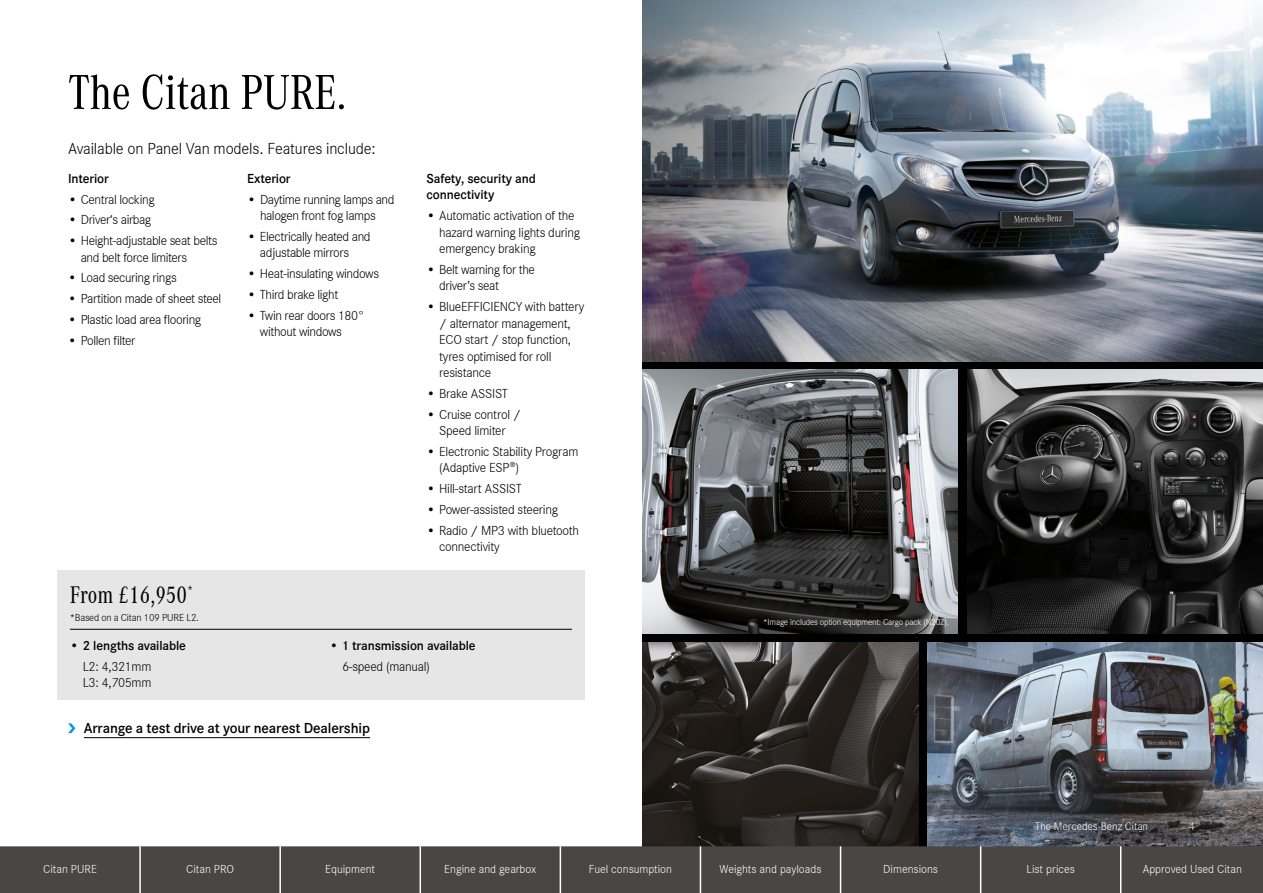
<style>
.page{position:relative;width:1263px;height:893px;background:#fff}
.page>*{position:absolute;margin:0;border:0;box-sizing:border-box;transform-origin:0 0}
.t1{font:51px "Daimler CAC";letter-spacing:-.01em;color:#000}
.t2{font:24.75px "Daimler CAC";color:#000}
.t3{font:300 16.5px "Daimler CS";letter-spacing:-.01em;color:#000}
.t4{font:600 15px "Daimler CS";letter-spacing:-.01em;color:#000}
.t5{font:300 13.5px/16.5px "Daimler CS";letter-spacing:-.025em;color:#000}
.t6{font:600 13.5px/16.5px "Daimler CS";letter-spacing:-.01em;color:#000}
.t7{font:300 12px "Daimler CS";color:#fff}
.t8{font:300 11.25px "Daimler CS";color:#fff}
.t9{font:300 10.5px "Daimler CS";letter-spacing:-.02em;color:#000}
.t10{font:300 9px "Daimler CS";letter-spacing:-.02em;color:#fff}
</style>
<div class="page">
<div style="left:642px;top:0;width:621px;height:893px;background:#000"></div>
<img style="left:642px;top:0;width:621px;height:361px">
<img style="left:642px;top:642px;width:276px;height:204px">
<img style="left:967px;top:370px;width:296px;height:264px">
<img style="left:927px;top:642px;width:336px;height:204px">
<img style="left:642px;top:370px;width:315px;height:264px">
<div style="left:57px;top:570px;width:528px;height:130px;background:#e7e6e6"></div>
<hr style="left:70px;top:629px;width:502px;height:1px;background:#000">
<hr style="left:84px;top:737px;width:286px;height:1px;background:#000">
<svg style="left:68px;top:723px;width:7px;height:10px"></svg>
<div style="left:0;top:846px;width:1262px;height:47px;background:#484746"></div>
<hr style="left:139px;top:846px;width:2px;height:47px;background:#fff">
<hr style="left:279px;top:846px;width:2px;height:47px;background:#fff">
<hr style="left:419px;top:846px;width:2px;height:47px;background:#fff">
<hr style="left:560px;top:846px;width:1px;height:47px;background:#fff">
<hr style="left:700px;top:846px;width:1px;height:47px;background:#fff">
<hr style="left:840px;top:846px;width:1px;height:47px;background:#fff">
<hr style="left:980px;top:846px;width:1px;height:47px;background:#fff">
<hr style="left:1120px;top:846px;width:1px;height:47px;background:#fff">
<hr style="left:1262px;top:846px;width:1px;height:47px;background:#fff">
<h1 class="t1" style="left:68px;top:57px;width:280px">The Citan PURE.</h1>
<p class="t3" style="left:68px;top:137px;width:309px">Available on Panel Van models. Features include:</p>
<p class="t6" style="left:68px;top:169px;width:42px">Interior</p>
<p class="t5" style="left:68px;top:190px;width:88px">• Central locking</p>
<p class="t5" style="left:68px;top:211px;width:85px">• Driver‘s airbag</p>
<p class="t5" style="left:81px;top:232px;width:138px;text-indent:-13px">• Height-adjustable seat belts and belt force limiters</p>
<p class="t5" style="left:68px;top:269px;width:110px">• Load securing rings</p>
<p class="t5" style="left:68px;top:290px;width:155px">• Partition made of sheet steel</p>
<p class="t5" style="left:68px;top:310px;width:135px">• Plastic load area flooring</p>
<p class="t5" style="left:68px;top:331px;width:69px">• Pollen filter</p>
<p class="t6" style="left:247px;top:169px;width:45px">Exterior</p>
<p class="t5" style="left:247px;top:190px;width:149px;text-align:center">• Daytime running lamps and halogen front fog lamps</p>
<p class="t5" style="left:260px;top:227px;width:112px;text-indent:-13px">• Electrically heated and adjustable mirrors</p>
<p class="t5" style="left:247px;top:265px;width:133px">• Heat-insulating windows</p>
<p class="t5" style="left:247px;top:285px;width:93px">• Third brake light</p>
<p class="t5" style="left:260px;top:306px;width:106px;text-indent:-13px">• Twin rear doors 180° without windows</p>
<p class="t6" style="left:426px;top:169px;width:111px">Safety, security and connectivity</p>
<p class="t5" style="left:439px;top:206px;width:142px;text-indent:-13px">• Automatic activation of the hazard warning lights during emergency braking</p>
<p class="t5" style="left:439px;top:260px;width:97px;text-indent:-13px">• Belt warning for the driver’s seat</p>
<p class="t5" style="left:439px;top:297px;width:147px;text-indent:-13px">• BlueEFFICIENCY with battery / alternator management,<br>ECO start / stop function, tyres optimised for roll resistance</p>
<p class="t5" style="left:426px;top:384px;width:83px">• Brake ASSIST</p>
<p class="t5" style="left:426px;top:405px;width:96px;text-align:center">• Cruise control /<br>Speed limiter</p>
<p class="t5" style="left:439px;top:442px;width:141px;text-indent:-13px">• Electronic Stability Program (Adaptive ESP®)</p>
<p class="t5" style="left:426px;top:479px;width:97px">• Hill-start ASSIST</p>
<p class="t5" style="left:426px;top:500px;width:133px">• Power-assisted steering</p>
<p class="t5" style="left:439px;top:521px;width:141px;text-indent:-13px">• Radio / MP3 with bluetooth connectivity</p>
<h2 class="t2" style="left:70px;top:577px;width:125px">From £16,950<sup>*</sup></h2>
<p class="t9" style="left:70px;top:610px;width:130px">*Based on a Citan 109 PURE L2.</p>
<p class="t6" style="left:70px;top:636px;width:118px">• 2 lengths available</p>
<p class="t5" style="left:83px;top:657px;width:70px">L2: 4,321mm<br>L3: 4,705mm</p>
<p class="t6" style="left:329px;top:636px;width:148px">• 1 transmission available</p>
<p class="t5" style="left:342px;top:657px;width:89px">6-speed (manual)</p>
<p class="t4" style="left:84px;top:717px;width:288px">Arrange a test drive at your nearest Dealership</p>
<p class="t10" style="left:763px;top:616px;width:187px">*Image includes option equipment: Cargo pack (N20Z).</p>
<p class="t8" style="left:1035px;top:818px;width:114px">The Mercedes-Benz Citan</p>
<p class="t8" style="left:1189px;top:818px;width:7px">4</p>
<p class="t7" style="left:43px;top:861px;width:55px">Citan PURE</p>
<p class="t7" style="left:186px;top:861px;width:50px">Citan PRO</p>
<p class="t7" style="left:325px;top:861px;width:52px">Equipment</p>
<p class="t7" style="left:444px;top:861px;width:93px">Engine and gearbox</p>
<p class="t7" style="left:589px;top:861px;width:85px">Fuel consumption</p>
<p class="t7" style="left:720px;top:861px;width:103px">Weights and payloads</p>
<p class="t7" style="left:883px;top:861px;width:56px">Dimensions</p>
<p class="t7" style="left:1026px;top:861px;width:50px">List prices</p>
<p class="t7" style="left:1143px;top:861px;width:101px">Approved Used Citan</p>
</div>
